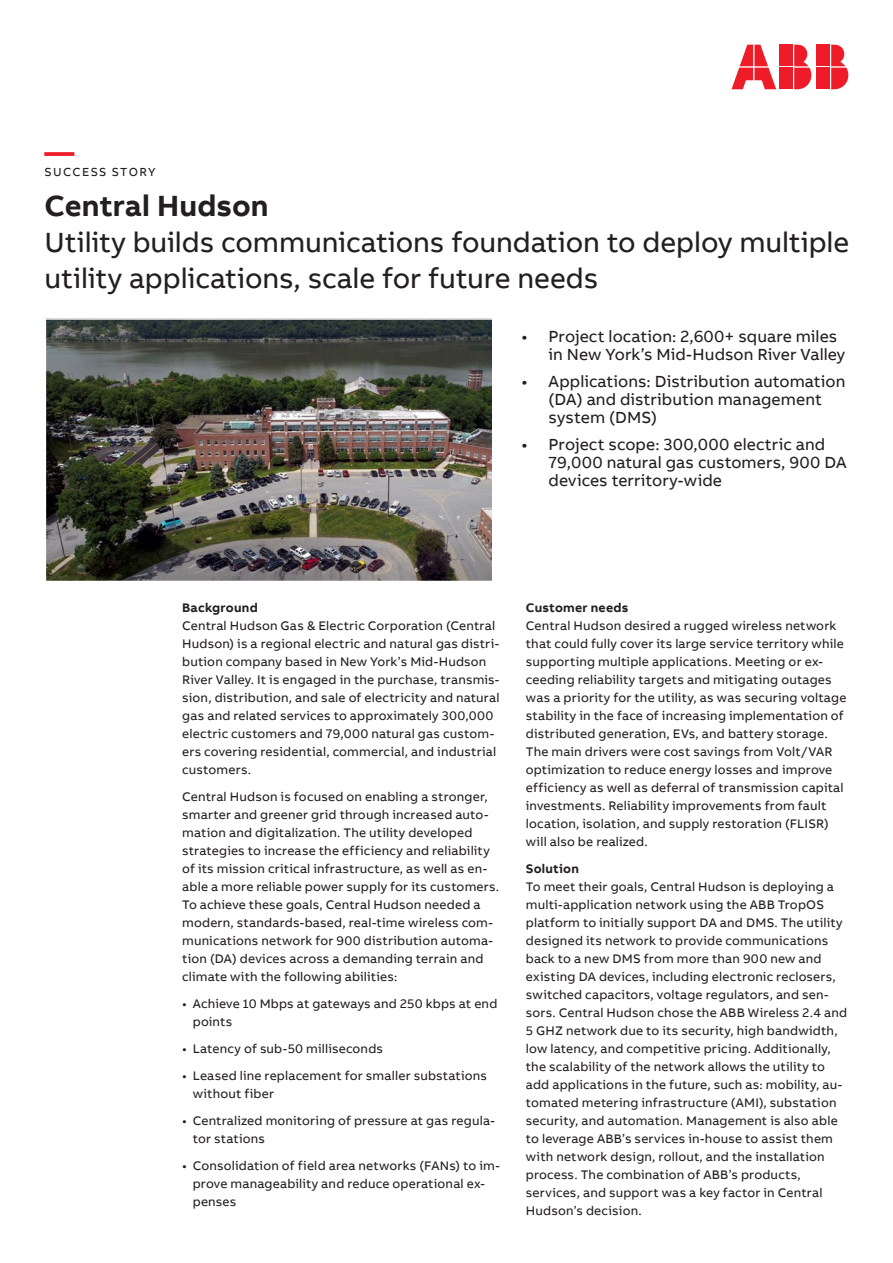
<style>
.page{position:relative;width:893px;height:1263px;background:#fff}
.page>*{position:absolute;margin:0;border:0;box-sizing:border-box;transform-origin:0 0}
.Headline_M_20pt_24pt{font:700 30px "AB Bvoice";color:#231f20}
.Headline_M_20pt_24pt-2{font:700 30px "AB Bvoice";color:#ee1c28}
.Subheadline_M_20pt_2{font:28.5px/36px "AB Bvoice";letter-spacing:-.005em;color:#231f20}
.t1{font:16.5px/18px "AB Bvoice";letter-spacing:.005em;color:#231f20}
.Listing_01_8_5pt_12p{font:12.75px/18px "AB Bvoice";letter-spacing:.015em;color:#231f20}
.Paragraph_Title_8_5p{font:700 12.75px "AB Bvoice";letter-spacing:.02em;color:#231f20}
.Category_M_8pt_9_6pt{font:12px "AB Bvoice";letter-spacing:.115em;color:#231f20}
</style>
<div class="page">
<img style="left:48px;top:321px;width:444px;height:258px">
<div style="left:45px;top:318px;width:453px;height:264px;border:2px solid #fff"></div>
<div style="left:817px;top:45px;width:13px;height:21px;background:#ee1c28"></div>
<div style="left:817px;top:68px;width:13px;height:21px;background:#ee1c28"></div>
<svg style="left:831px;top:45px;width:17px;height:44px"></svg>
<svg style="left:731px;top:45px;width:45px;height:44px"></svg>
<div style="left:780px;top:45px;width:13px;height:21px;background:#ee1c28"></div>
<div style="left:780px;top:68px;width:13px;height:21px;background:#ee1c28"></div>
<svg style="left:794px;top:45px;width:17px;height:44px"></svg>
<p class="Headline_M_20pt_24pt-2" style="left:45px;top:132px;width:31px">—</p>
<p class="Category_M_8pt_9_6pt" style="left:45px;top:165px;width:113px">SUCCESS STORY</p>
<p class="Headline_M_20pt_24pt" style="left:45px;top:186px;width:225px">Central Hudson</p>
<p class="Subheadline_M_20pt_2" style="left:45px;top:224px;width:806px">Utility builds communications foundation to deploy multiple utility applications, scale for future needs</p>
<p class="t1" style="left:549px;top:327px;width:298px;text-indent:-27px">• Project location: 2,600+ square miles in New York’s Mid-Hudson River Valley</p>
<p class="t1" style="left:549px;top:372px;width:298px;text-indent:-27px">• Applications: Distribution automation (DA) and distribution management system (DMS)</p>
<p class="t1" style="left:549px;top:435px;width:299px;text-indent:-27px">• Project scope: 300,000 electric and<br>79,000 natural gas customers, 900 DA devices territory-wide</p>
<p class="Paragraph_Title_8_5p" style="left:182px;top:599px;width:77px">Background</p>
<p class="Listing_01_8_5pt_12p" style="left:182px;top:616px;width:319px">Central Hudson Gas &amp; Electric Corporation (Central Hudson) is a regional electric and natural gas distri&shy;bution company based in New York’s Mid-Hudson River Valley. It is engaged in the purchase, transmis&shy;sion, distribution, and sale of electricity and natural gas and related services to approximately 300,000 electric customers and 79,000 natural gas custom&shy;ers covering residential, commercial, and industrial customers.</p>
<p class="Listing_01_8_5pt_12p" style="left:182px;top:787px;width:319px">Central Hudson is focused on enabling a stronger, smarter and greener grid through increased auto&shy;mation and digitalization. The utility developed strategies to increase the efficiency and reliability of its mission critical infrastructure, as well as en&shy;able a more reliable power supply for its customers.<br>To achieve these goals, Central Hudson needed a modern, standards-based, real-time wireless com&shy;munications network for 900 distribution automa&shy;tion (DA) devices across a demanding terrain and climate with the following abilities:</p>
<p class="Listing_01_8_5pt_12p" style="left:193px;top:994px;width:306px;text-indent:-11px">• Achieve 10 Mbps at gateways and 250 kbps at end points</p>
<p class="Listing_01_8_5pt_12p" style="left:182px;top:1039px;width:202px">• Latency of sub-50 milliseconds</p>
<p class="Listing_01_8_5pt_12p" style="left:193px;top:1066px;width:296px;text-indent:-11px">• Leased line replacement for smaller substations without fiber</p>
<p class="Listing_01_8_5pt_12p" style="left:193px;top:1111px;width:304px;text-indent:-11px">• Centralized monitoring of pressure at gas regula&shy;tor stations</p>
<p class="Listing_01_8_5pt_12p" style="left:193px;top:1156px;width:309px;text-indent:-11px">• Consolidation of field area networks (FANs) to im&shy;prove manageability and reduce operational ex&shy;penses</p>
<p class="Paragraph_Title_8_5p" style="left:526px;top:599px;width:104px">Customer needs</p>
<p class="Listing_01_8_5pt_12p" style="left:526px;top:616px;width:322px">Central Hudson desired a rugged wireless network that could fully cover its large service territory while supporting multiple applications. Meeting or ex&shy;ceeding reliability targets and mitigating outages was a priority for the utility, as was securing voltage stability in the face of increasing implementation of distributed generation, EVs, and battery storage.<br>The main drivers were cost savings from Volt/VAR optimization to reduce energy losses and improve efficiency as well as deferral of transmission capital investments. Reliability improvements from fault location, isolation, and supply restoration (FLISR) will also be realized.</p>
<p class="Paragraph_Title_8_5p" style="left:526px;top:860px;width:55px">Solution</p>
<p class="Listing_01_8_5pt_12p" style="left:526px;top:877px;width:323px">To meet their goals, Central Hudson is deploying a multi-application network using the ABB TropOS platform to initially support DA and DMS. The utility designed its network to provide communications back to a new DMS from more than 900 new and existing DA devices, including electronic reclosers, switched capacitors, voltage regulators, and sen&shy;sors. Central Hudson chose the ABB Wireless 2.4 and 5 GHZ network due to its security, high bandwidth, low latency, and competitive pricing. Additionally, the scalability of the network allows the utility to add applications in the future, such as: mobility, au&shy;tomated metering infrastructure (AMI), substation security, and automation. Management is also able to leverage ABB’s services in-house to assist them with network design, rollout, and the installation process. The combination of ABB’s products, services, and support was a key factor in Central Hudson’s decision.</p>
</div>
